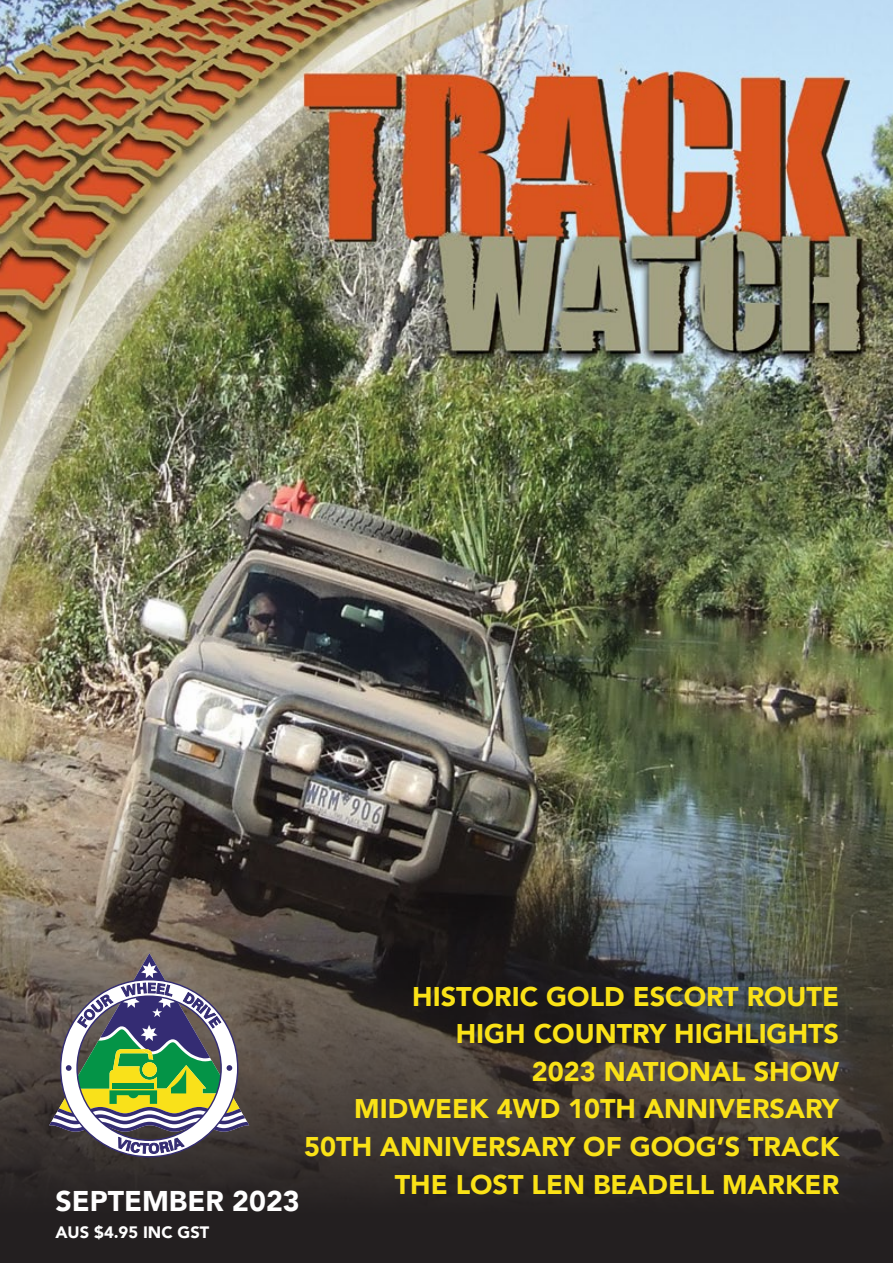
<style>
.page{position:relative;width:893px;height:1263px;background:#fff}
.page>*{position:absolute;margin:0;border:0;box-sizing:border-box;transform-origin:0 0}
.t1{font:900 28.5px "Avenir";color:#fff}
.t2{font:900 27px/37.5px "Avenir";color:#fae217;text-align:right}
.t3{font:900 16.5px "Avenir";color:#fff}
</style>
<div class="page">
<img style="left:0;top:0;width:893px;height:585px">
<img style="left:0;top:585px;width:893px;height:678px">
<svg style="left:49px;top:953px;width:200px;height:204px"></svg>
<p class="t2" style="left:304px;top:977px;width:536px">HISTORIC GOLD ESCORT ROUTE<br>HIGH COUNTRY HIGHLIGHTS<br>2023 NATIONAL SHOW<br>MIDWEEK 4WD 10TH ANNIVERSARY<br>50TH ANNIVERSARY OF GOOG’S TRACK<br>THE LOST LEN BEADELL MARKER</p>
<p class="t1" style="left:55px;top:1177px;width:246px">SEPTEMBER 2023</p>
<p class="t3" style="left:55px;top:1218px;width:155px">AUS $4.95 INC GST</p>
</div>
